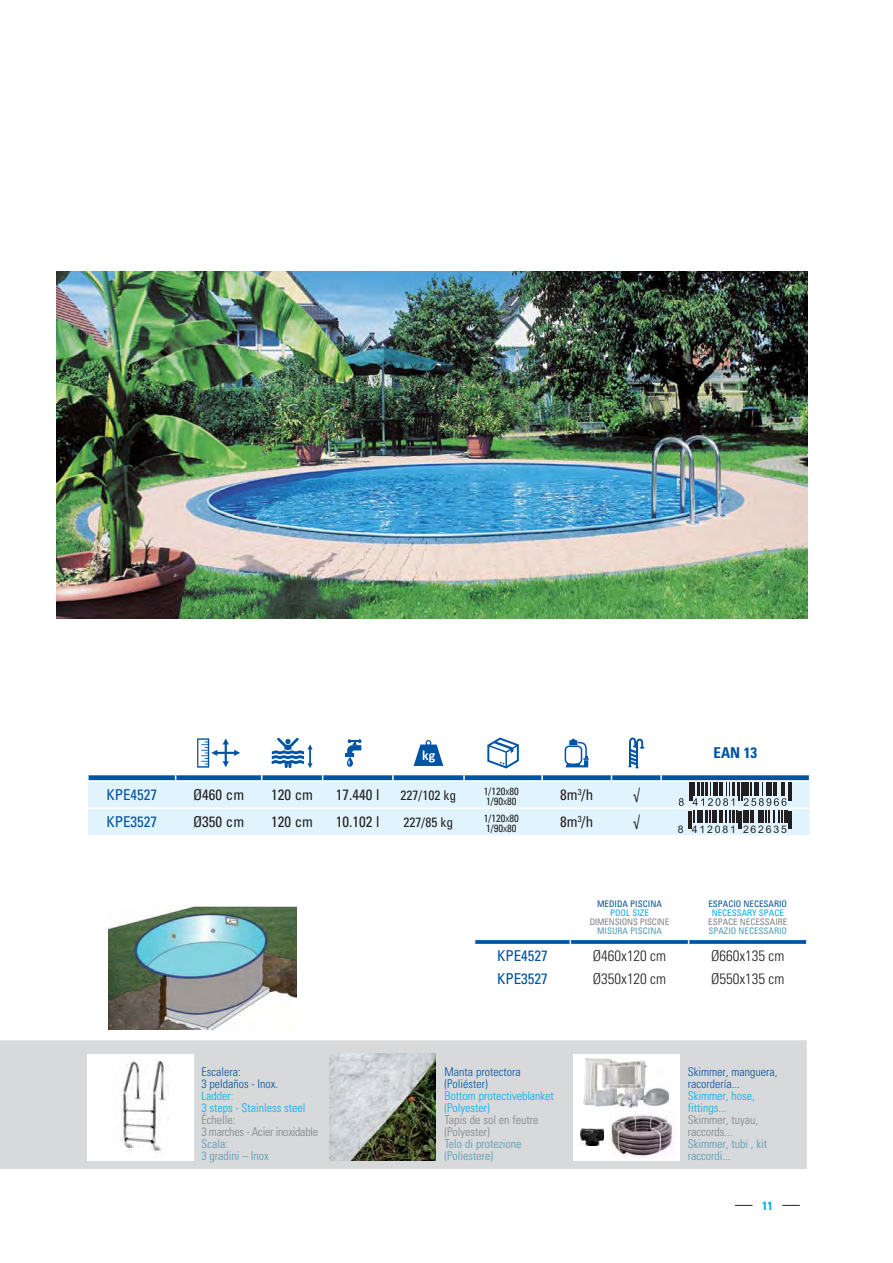
<style>
.page{position:relative;width:893px;height:1263px;background:#fff}
.page>*{position:absolute;margin:0;border:0;box-sizing:border-box;transform-origin:0 0}
.t1{font:condensed 15px "Univers LT Std";color:#231f20}
.t2{font:300 condensed 15px "Univers LT Std";color:#231f20}
.t3{font:condensed 15px "Univers LT Std";color:#00529f}
.t4{font:700 condensed 15px "Univers LT Std";color:#0054a4}
.t5{font:condensed 13.5px "Univers LT Std";color:#231f20}
.t6{font:300 condensed 12px/12px "Univers LT Std";color:#00aeef}
.t7{font:300 condensed 12px/12px "Univers LT Std";color:#0054a4}
.t8{font:300 condensed 12px/12px "Univers LT Std";color:#5199b6}
.t9{font:300 condensed 12px/12px "Univers LT Std";color:#808285}
.t10{font:300 condensed 12px/12px "Univers LT Std";letter-spacing:-.02em;color:#808285}
.t11{font:700 condensed 12px "Univers LT Std";color:#00aeef}
.t12{font:condensed 10.5px/10.5px "Univers LT Std";color:#231f20}
.t13{font:10.5px "Arial";letter-spacing:.17em;color:#231f20}
.t14{font:condensed 9px "Univers LT Std";color:#00529f}
.t15{font:condensed 9px "Univers LT Std";color:#5199b6}
.t16{font:condensed 9px "Univers LT Std";color:#00aeef}
.t17{font:condensed 9px "Univers LT Std";letter-spacing:-.02em;color:#808285}
.t18{font:condensed 9px "Univers LT Std";color:#808285}
.s1{font-size:7.35px}
</style>
<div class="page">
<svg style="left:782px;top:1205px;width:17px;height:1px"></svg>
<svg style="left:735px;top:1205px;width:17px;height:1px"></svg>
<img style="left:108px;top:906px;width:189px;height:123px">
<div style="left:0;top:1040px;width:807px;height:129px;background:#d8d9db"></div>
<svg style="left:475px;top:940px;width:94px;height:4px"></svg>
<svg style="left:571px;top:940px;width:117px;height:4px"></svg>
<svg style="left:689px;top:940px;width:117px;height:4px"></svg>
<img style="left:56px;top:272px;width:751px;height:346px">
<div style="left:87px;top:1054px;width:106px;height:106px;background:#fff"></div>
<img style="left:121px;top:1059px;width:47px;height:92px">
<img style="left:329px;top:1054px;width:107px;height:106px">
<div style="left:573px;top:1054px;width:106px;height:106px;background:#fff"></div>
<img style="left:583px;top:1058px;width:85px;height:49px">
<img style="left:581px;top:1129px;width:22px;height:17px">
<img style="left:611px;top:1115px;width:63px;height:42px">
<svg style="left:197px;top:738px;width:43px;height:30px"></svg>
<svg style="left:272px;top:738px;width:40px;height:30px"></svg>
<svg style="left:345px;top:739px;width:16px;height:28px"></svg>
<svg style="left:413px;top:740px;width:30px;height:26px"></svg>
<svg style="left:487px;top:738px;width:32px;height:31px"></svg>
<svg style="left:564px;top:739px;width:25px;height:28px"></svg>
<svg style="left:628px;top:738px;width:16px;height:30px"></svg>
<svg style="left:88px;top:775px;width:722px;height:60px;background:#c7ddeb"></svg>
<p class="t4" style="left:713px;top:747px;width:45px">EAN 13</p>
<p class="t12" style="left:484px;top:786px;width:36px">1/120<span class="s1">X</span>80<br>1/90<span class="s1">X</span>80</p>
<p class="t12" style="left:484px;top:813px;width:36px">1/120<span class="s1">X</span>80<br>1/90<span class="s1">X</span>80</p>
<p class="t13" style="left:677px;top:824px;width:110px">8 412081 262635</p>
<p class="t3" style="left:106px;top:788px;width:52px">KPE4527</p>
<p class="t1" style="left:193px;top:788px;width:53px">Ø460 cm</p>
<p class="t1" style="left:271px;top:788px;width:43px">120 cm</p>
<p class="t1" style="left:336px;top:788px;width:45px">17.440 l</p>
<p class="t5" style="left:400px;top:789px;width:57px">227/102 kg</p>
<p class="t1" style="left:560px;top:788px;width:35px">8m<sup>3</sup>/h</p>
<p class="t1" style="left:632px;top:788px;width:9px">√</p>
<p class="t3" style="left:106px;top:816px;width:52px">KPE3527</p>
<p class="t1" style="left:193px;top:816px;width:53px">Ø350 cm</p>
<p class="t1" style="left:271px;top:816px;width:43px">120 cm</p>
<p class="t1" style="left:336px;top:816px;width:45px">10.102 l</p>
<p class="t5" style="left:403px;top:816px;width:51px">227/85 kg</p>
<p class="t1" style="left:560px;top:816px;width:35px">8m<sup>3</sup>/h</p>
<p class="t1" style="left:632px;top:816px;width:9px">√</p>
<p class="t14" style="left:597px;top:900px;width:66px">MEDIDA PISCINA</p>
<p class="t16" style="left:610px;top:909px;width:40px">POOL SIZE</p>
<p class="t17" style="left:589px;top:918px;width:81px">DIMENSIONS PISCINE</p>
<p class="t15" style="left:597px;top:927px;width:66px">MISURA PISCINA</p>
<p class="t14" style="left:708px;top:900px;width:80px">ESPACIO NECESARIO</p>
<p class="t16" style="left:711px;top:909px;width:74px">NECESSARY SPACE</p>
<p class="t18" style="left:708px;top:918px;width:81px">ESPACE NECESSAIRE</p>
<p class="t15" style="left:708px;top:927px;width:80px">SPAZIO NECESSARIO</p>
<p class="t7" style="left:201px;top:1067px;width:78px">Escalera:<br>3 peldaños - Inox.</p>
<p class="t6" style="left:201px;top:1091px;width:105px">Ladder:<br>3 steps - Stainless steel</p>
<p class="t10" style="left:201px;top:1115px;width:118px">Échelle:<br>3 marches - Acier inoxidable</p>
<p class="t8" style="left:201px;top:1139px;width:69px">Scala:<br>3 gradini – Inox</p>
<p class="t3" style="left:497px;top:950px;width:52px">KPE4527</p>
<p class="t2" style="left:593px;top:950px;width:75px">Ø460x120 cm</p>
<p class="t2" style="left:711px;top:950px;width:75px">Ø660x135 cm</p>
<p class="t3" style="left:497px;top:973px;width:52px">KPE3527</p>
<p class="t2" style="left:593px;top:973px;width:75px">Ø350x120 cm</p>
<p class="t2" style="left:711px;top:973px;width:75px">Ø550x135 cm</p>
<p class="t7" style="left:444px;top:1067px;width:78px">Manta protectora (Poliéster)</p>
<p class="t6" style="left:444px;top:1091px;width:111px">Bottom protectiveblanket (Polyester)</p>
<p class="t9" style="left:444px;top:1115px;width:96px">Tapis de sol en feutre (Polyester)</p>
<p class="t8" style="left:444px;top:1139px;width:78px">Telo di protezione (Poliestere)</p>
<p class="t7" style="left:687px;top:1067px;width:91px">Skimmer, manguera, racordería...</p>
<p class="t6" style="left:687px;top:1091px;width:68px">Skimmer, hose, fittings...</p>
<p class="t9" style="left:687px;top:1115px;width:72px">Skimmer, tuyau, raccords...</p>
<p class="t8" style="left:687px;top:1139px;width:81px">Skimmer, tubi , kit raccordi...</p>
<p class="t11" style="left:762px;top:1201px;width:12px">11</p>
</div>
